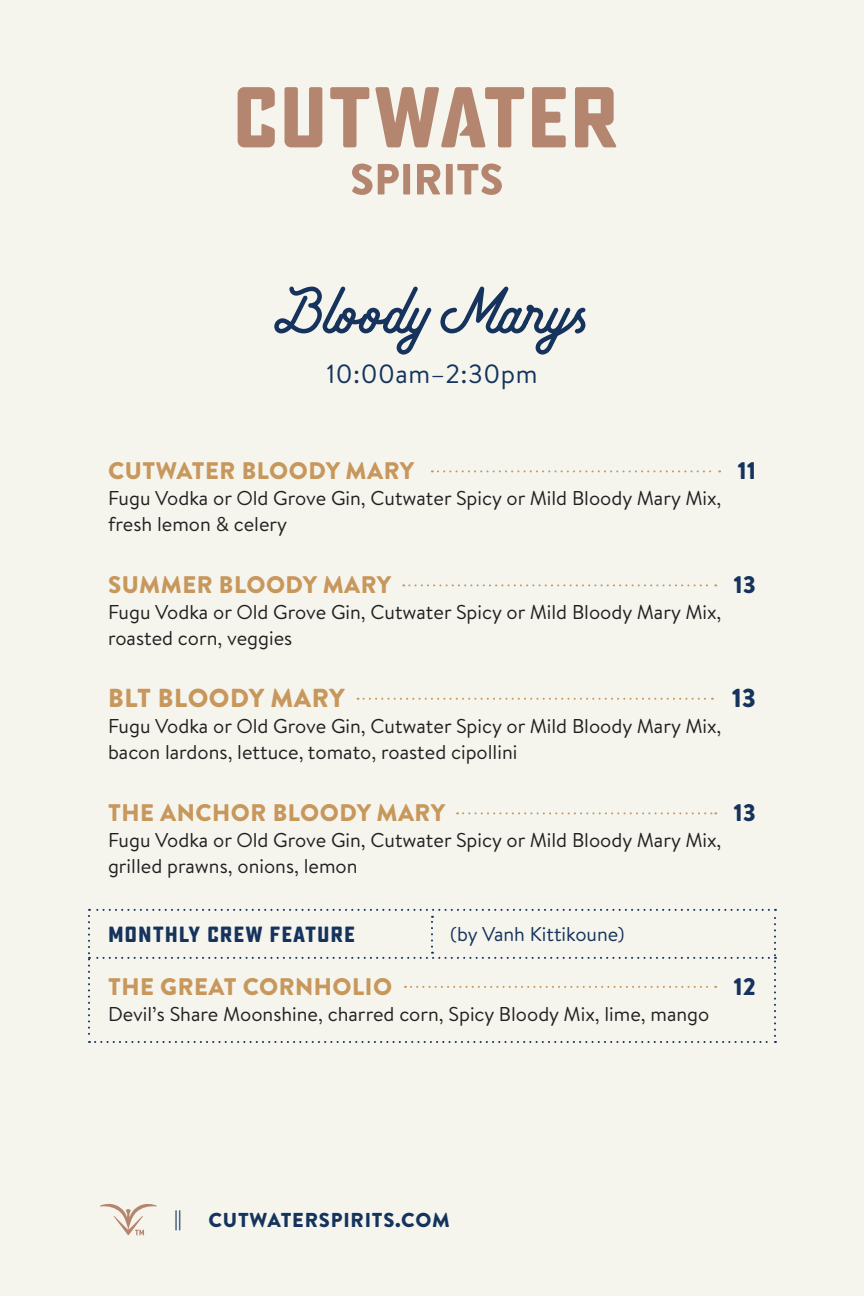
<style>
.page{position:relative;width:864px;height:1296px;background:#f5f5ee}
.page>*{position:absolute;margin:0;border:0;box-sizing:border-box;transform-origin:0 0}
.Headlines{font:700 75.6px "The Wild Things Script";color:#15335c}
.Items{font:26.4px "Brandon Text";letter-spacing:.02em;color:#14345c}
.Items-2{font:900 26px "Brandon Text";letter-spacing:.02em;color:#c8975c}
.Items-3{font:900 26px "Brandon Text";color:#15335c}
.Items-4{font:900 24px "Brandon Text";letter-spacing:.02em;color:#c8975c}
.Items-5{font:900 24px "Brandon Text";color:#15335c}
.Descriptions{font:700 22px "Sucrose";letter-spacing:.04em;color:#15335c}
.Items-6{font:900 20.2px "Brandon Text";letter-spacing:.04em;color:#15335c}
.Descriptions-2{font:20px/26px "Brandon Text";color:#231f20}
.Items-7{font:20px "Brandon Text";color:#15335c}
</style>
<div class="page">
<svg style="left:238px;top:87px;width:379px;height:108px"></svg>
<svg style="left:100px;top:1204px;width:57px;height:31px"></svg>
<svg style="left:432px;top:470px;width:288px;height:2px"></svg>
<svg style="left:403px;top:584px;width:313px;height:2px"></svg>
<svg style="left:358px;top:698px;width:355px;height:2px"></svg>
<svg style="left:457px;top:812px;width:259px;height:2px"></svg>
<svg style="left:88px;top:909px;width:688px;height:134px"></svg>
<p class="Headlines" style="left:274px;top:274px;width:312px">Bloody Marys</p>
<p class="Items" style="left:326px;top:355px;width:213px">10:00am–2:30pm</p>
<p class="Items-4" style="left:108px;top:454px;width:308px">CUTWATER BLOODY MARY</p>
<p class="Items-5" style="left:737px;top:454px;width:20px">11</p>
<p class="Descriptions-2" style="left:108px;top:485px;width:615px">Fugu Vodka or Old Grove Gin, Cutwater Spicy or Mild Bloody Mary Mix, fresh lemon &amp; celery</p>
<p class="Items-4" style="left:108px;top:568px;width:285px">SUMMER BLOODY MARY</p>
<p class="Items-5" style="left:734px;top:568px;width:24px">13</p>
<p class="Descriptions-2" style="left:108px;top:599px;width:615px">Fugu Vodka or Old Grove Gin, Cutwater Spicy or Mild Bloody Mary Mix, roasted corn, veggies</p>
<p class="Items-2" style="left:108px;top:680px;width:238px">BLT BLOODY MARY</p>
<p class="Items-3" style="left:732px;top:680px;width:26px">13</p>
<p class="Descriptions-2" style="left:108px;top:713px;width:615px">Fugu Vodka or Old Grove Gin, Cutwater Spicy or Mild Bloody Mary Mix, bacon lardons, lettuce, tomato, roasted cipollini</p>
<p class="Items-4" style="left:108px;top:796px;width:338px">THE ANCHOR BLOODY MARY</p>
<p class="Items-5" style="left:734px;top:796px;width:24px">13</p>
<p class="Descriptions-2" style="left:108px;top:827px;width:615px">Fugu Vodka or Old Grove Gin, Cutwater Spicy or Mild Bloody Mary Mix, grilled prawns, onions, lemon</p>
<p class="Descriptions" style="left:108px;top:921px;width:249px">MONTHLY CREW FEATURE</p>
<p class="Items-7" style="left:450px;top:921px;width:176px">(by Vanh Kittikoune)</p>
<p class="Items-4" style="left:108px;top:970px;width:286px">THE GREAT CORNHOLIO</p>
<p class="Items-5" style="left:734px;top:970px;width:24px">12</p>
<p class="Descriptions-2" style="left:108px;top:1000px;width:603px">Devil’s Share Moonshine, charred corn, Spicy Bloody Mix, lime, mango</p>
<p class="Items-6" style="left:174px;top:1205px;width:9px">||</p>
<p class="Items-6" style="left:208px;top:1205px;width:243px">CUTWATERSPIRITS.COM</p>
</div>
